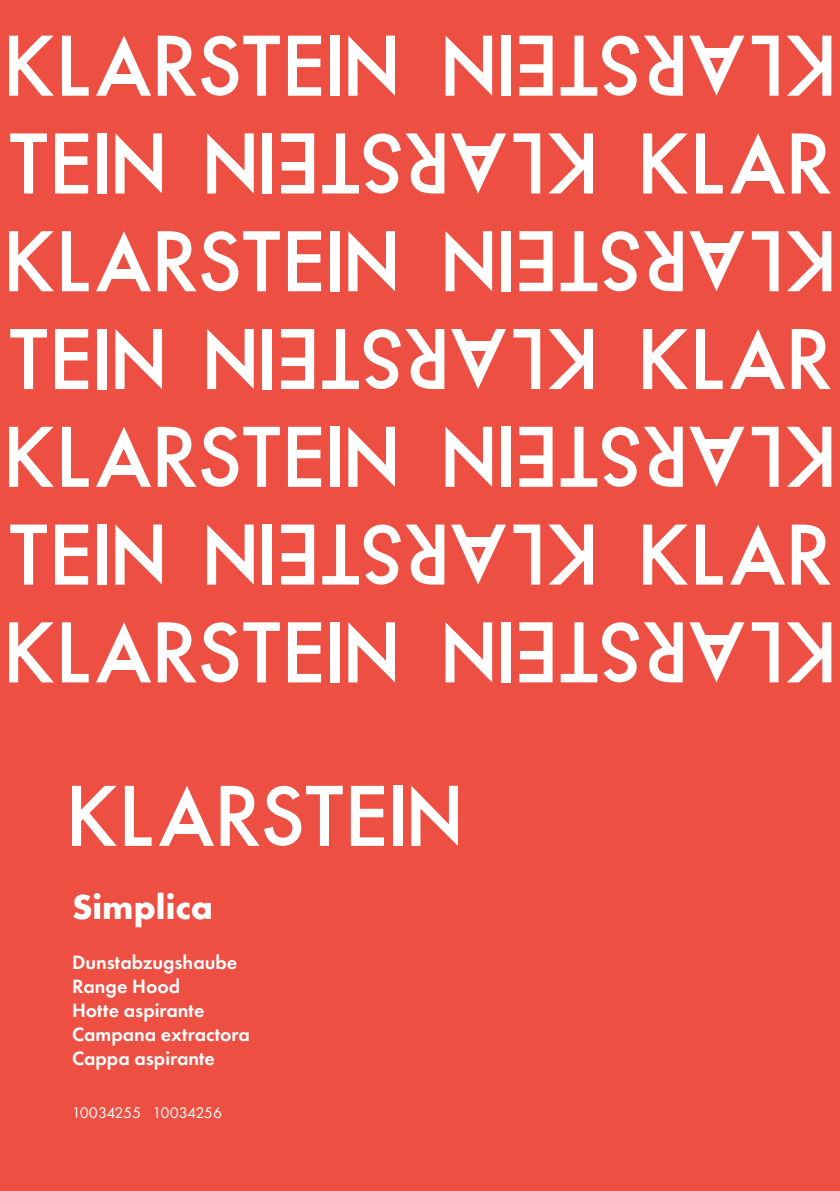
<style>
.page{position:relative;width:840px;height:1191px;background:#fff}
.page>*{position:absolute;margin:0;border:0;box-sizing:border-box;transform-origin:0 0}
.t1{font:700 36px "Futura PTW08";color:#fff}
.t2{font:600 20px/24px "Futura PTW08";color:#fff}
.t3{font:16px "Futura PTW08";letter-spacing:-.035em;color:#fff}
</style>
<div class="page">
<div style="left:0;top:0;width:839px;height:1191px;background:#ed4f42"></div>
<svg style="left:72px;top:786px;width:45px;height:60px"></svg>
<svg style="left:125px;top:786px;width:26px;height:60px"></svg>
<svg style="left:220px;top:786px;width:122px;height:60px"></svg>
<svg style="left:350px;top:786px;width:34px;height:60px"></svg>
<div style="left:393px;top:786px;width:9px;height:60px;background:#fff"></div>
<svg style="left:159px;top:786px;width:55px;height:60px"></svg>
<div style="left:170px;top:824px;width:33px;height:9px;background:#fff"></div>
<svg style="left:411px;top:785px;width:46px;height:61px"></svg>
<svg style="left:9px;top:36px;width:45px;height:60px"></svg>
<svg style="left:62px;top:36px;width:27px;height:60px"></svg>
<svg style="left:158px;top:36px;width:122px;height:60px"></svg>
<svg style="left:288px;top:36px;width:33px;height:60px"></svg>
<div style="left:330px;top:36px;width:9px;height:60px;background:#fff"></div>
<svg style="left:96px;top:36px;width:55px;height:60px"></svg>
<div style="left:107px;top:74px;width:33px;height:9px;background:#fff"></div>
<svg style="left:348px;top:36px;width:47px;height:60px"></svg>
<svg style="left:9px;top:427px;width:45px;height:60px"></svg>
<svg style="left:62px;top:427px;width:27px;height:60px"></svg>
<svg style="left:158px;top:427px;width:122px;height:60px"></svg>
<svg style="left:288px;top:427px;width:33px;height:60px"></svg>
<div style="left:330px;top:427px;width:9px;height:60px;background:#fff"></div>
<svg style="left:96px;top:427px;width:55px;height:60px"></svg>
<div style="left:107px;top:465px;width:33px;height:9px;background:#fff"></div>
<svg style="left:348px;top:427px;width:47px;height:60px"></svg>
<svg style="left:9px;top:622px;width:45px;height:60px"></svg>
<svg style="left:62px;top:622px;width:27px;height:60px"></svg>
<svg style="left:158px;top:622px;width:122px;height:60px"></svg>
<svg style="left:288px;top:622px;width:33px;height:60px"></svg>
<div style="left:330px;top:622px;width:9px;height:60px;background:#fff"></div>
<svg style="left:96px;top:622px;width:55px;height:60px"></svg>
<div style="left:107px;top:660px;width:33px;height:9px;background:#fff"></div>
<svg style="left:348px;top:622px;width:47px;height:60px"></svg>
<svg style="left:9px;top:231px;width:45px;height:60px"></svg>
<svg style="left:62px;top:231px;width:27px;height:60px"></svg>
<svg style="left:158px;top:231px;width:122px;height:60px"></svg>
<svg style="left:288px;top:231px;width:33px;height:60px"></svg>
<div style="left:330px;top:231px;width:9px;height:60px;background:#fff"></div>
<svg style="left:96px;top:231px;width:55px;height:60px"></svg>
<div style="left:107px;top:269px;width:33px;height:9px;background:#fff"></div>
<svg style="left:348px;top:231px;width:47px;height:60px"></svg>
<svg style="left:10px;top:133px;width:37px;height:60px"></svg>
<svg style="left:55px;top:133px;width:33px;height:60px"></svg>
<div style="left:97px;top:133px;width:9px;height:60px;background:#fff"></div>
<svg style="left:115px;top:133px;width:47px;height:60px"></svg>
<svg style="left:10px;top:329px;width:37px;height:60px"></svg>
<svg style="left:55px;top:329px;width:33px;height:60px"></svg>
<div style="left:97px;top:329px;width:9px;height:60px;background:#fff"></div>
<svg style="left:115px;top:329px;width:47px;height:60px"></svg>
<svg style="left:10px;top:524px;width:37px;height:60px"></svg>
<svg style="left:55px;top:524px;width:33px;height:60px"></svg>
<div style="left:97px;top:524px;width:9px;height:60px;background:#fff"></div>
<svg style="left:115px;top:524px;width:47px;height:60px"></svg>
<svg style="left:787px;top:36px;width:43px;height:60px"></svg>
<svg style="left:751px;top:36px;width:27px;height:60px"></svg>
<svg style="left:560px;top:36px;width:122px;height:60px"></svg>
<svg style="left:519px;top:36px;width:33px;height:60px"></svg>
<div style="left:501px;top:36px;width:9px;height:60px;background:#fff"></div>
<svg style="left:689px;top:36px;width:55px;height:60px"></svg>
<div style="left:699px;top:48px;width:34px;height:9px;background:#fff"></div>
<svg style="left:445px;top:36px;width:47px;height:60px"></svg>
<svg style="left:787px;top:427px;width:43px;height:60px"></svg>
<svg style="left:751px;top:427px;width:27px;height:60px"></svg>
<svg style="left:560px;top:427px;width:122px;height:60px"></svg>
<svg style="left:519px;top:427px;width:33px;height:60px"></svg>
<div style="left:501px;top:427px;width:9px;height:60px;background:#fff"></div>
<svg style="left:689px;top:427px;width:55px;height:60px"></svg>
<div style="left:699px;top:439px;width:34px;height:9px;background:#fff"></div>
<svg style="left:445px;top:427px;width:47px;height:60px"></svg>
<svg style="left:786px;top:622px;width:44px;height:60px"></svg>
<svg style="left:751px;top:622px;width:27px;height:60px"></svg>
<svg style="left:560px;top:622px;width:122px;height:60px"></svg>
<svg style="left:519px;top:622px;width:33px;height:60px"></svg>
<div style="left:501px;top:622px;width:9px;height:60px;background:#fff"></div>
<svg style="left:689px;top:622px;width:55px;height:60px"></svg>
<div style="left:699px;top:635px;width:34px;height:9px;background:#fff"></div>
<svg style="left:445px;top:622px;width:47px;height:60px"></svg>
<svg style="left:786px;top:231px;width:44px;height:60px"></svg>
<svg style="left:751px;top:231px;width:27px;height:60px"></svg>
<svg style="left:560px;top:231px;width:122px;height:60px"></svg>
<svg style="left:519px;top:231px;width:33px;height:60px"></svg>
<div style="left:501px;top:231px;width:9px;height:60px;background:#fff"></div>
<svg style="left:689px;top:231px;width:55px;height:60px"></svg>
<div style="left:699px;top:244px;width:34px;height:9px;background:#fff"></div>
<svg style="left:445px;top:231px;width:47px;height:60px"></svg>
<svg style="left:548px;top:133px;width:44px;height:60px"></svg>
<svg style="left:513px;top:133px;width:27px;height:60px"></svg>
<svg style="left:322px;top:133px;width:122px;height:60px"></svg>
<svg style="left:281px;top:133px;width:33px;height:60px"></svg>
<div style="left:263px;top:133px;width:9px;height:60px;background:#fff"></div>
<svg style="left:451px;top:133px;width:55px;height:60px"></svg>
<div style="left:461px;top:146px;width:33px;height:9px;background:#fff"></div>
<svg style="left:207px;top:133px;width:46px;height:60px"></svg>
<svg style="left:548px;top:329px;width:44px;height:60px"></svg>
<svg style="left:513px;top:329px;width:27px;height:60px"></svg>
<svg style="left:322px;top:329px;width:122px;height:60px"></svg>
<svg style="left:281px;top:329px;width:33px;height:60px"></svg>
<div style="left:263px;top:329px;width:9px;height:60px;background:#fff"></div>
<svg style="left:451px;top:329px;width:55px;height:60px"></svg>
<div style="left:461px;top:342px;width:33px;height:9px;background:#fff"></div>
<svg style="left:207px;top:329px;width:46px;height:60px"></svg>
<svg style="left:548px;top:524px;width:44px;height:60px"></svg>
<svg style="left:513px;top:524px;width:27px;height:60px"></svg>
<svg style="left:322px;top:524px;width:122px;height:60px"></svg>
<svg style="left:281px;top:524px;width:33px;height:60px"></svg>
<div style="left:263px;top:524px;width:9px;height:60px;background:#fff"></div>
<svg style="left:451px;top:524px;width:55px;height:60px"></svg>
<div style="left:461px;top:537px;width:33px;height:9px;background:#fff"></div>
<svg style="left:207px;top:524px;width:46px;height:60px"></svg>
<svg style="left:643px;top:133px;width:44px;height:60px"></svg>
<svg style="left:696px;top:133px;width:26px;height:60px"></svg>
<svg style="left:791px;top:133px;width:39px;height:60px"></svg>
<svg style="left:730px;top:133px;width:54px;height:60px"></svg>
<div style="left:740px;top:172px;width:34px;height:9px;background:#fff"></div>
<svg style="left:643px;top:329px;width:44px;height:60px"></svg>
<svg style="left:696px;top:329px;width:26px;height:60px"></svg>
<svg style="left:791px;top:329px;width:39px;height:60px"></svg>
<svg style="left:730px;top:329px;width:54px;height:60px"></svg>
<div style="left:740px;top:367px;width:34px;height:9px;background:#fff"></div>
<svg style="left:643px;top:524px;width:44px;height:60px"></svg>
<svg style="left:696px;top:524px;width:26px;height:60px"></svg>
<svg style="left:791px;top:524px;width:39px;height:60px"></svg>
<svg style="left:730px;top:524px;width:54px;height:60px"></svg>
<div style="left:740px;top:563px;width:34px;height:9px;background:#fff"></div>
<h1 class="t1" style="left:72px;top:883px;width:142px">Simplica</h1>
<p class="t2" style="left:72px;top:950px;width:179px">Dunstabzugshaube<br>Range Hood<br>Hotte aspirante<br>Campana extractora<br>Cappa aspirante</p>
<p class="t3" style="left:72px;top:1102px;width:152px">10034255 10034256</p>
</div>
